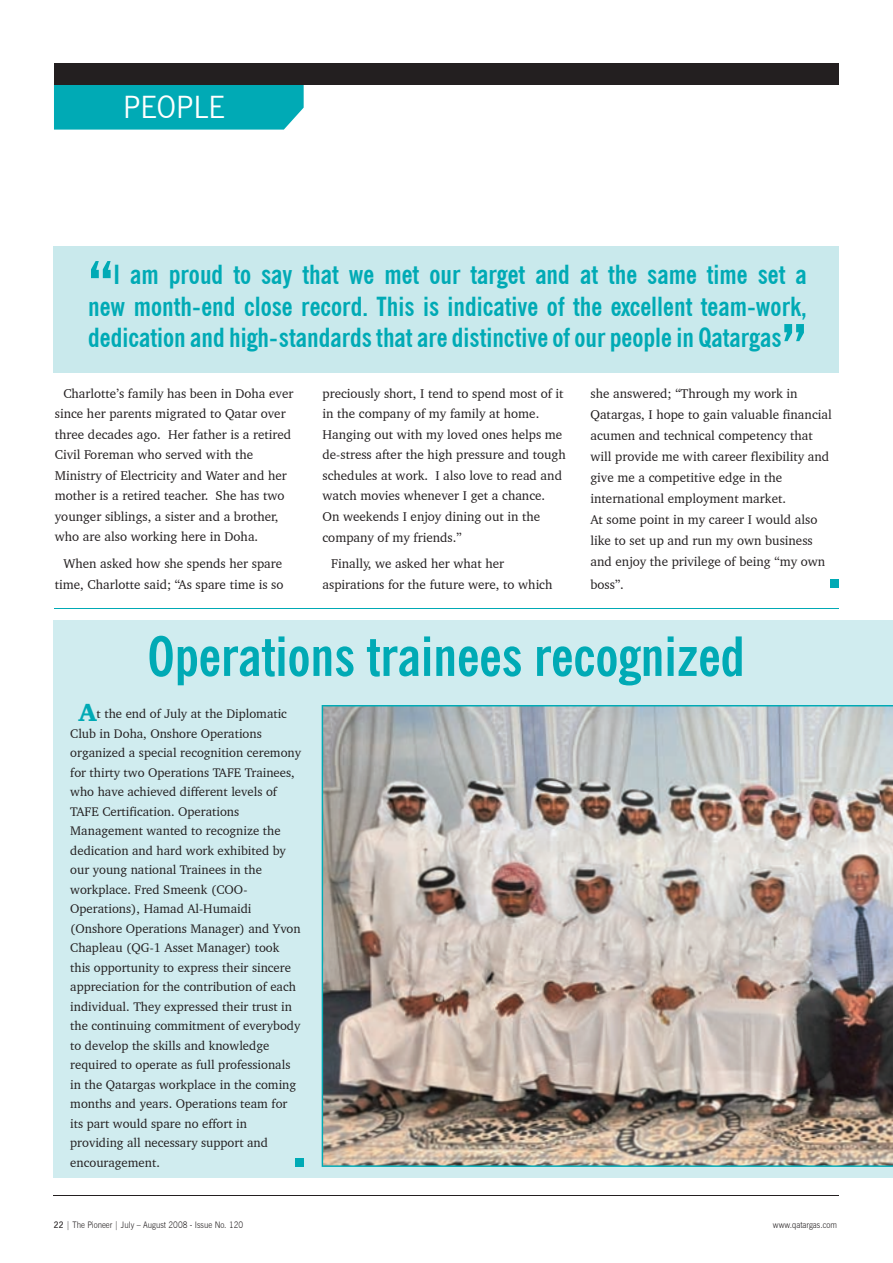
<style>
.page{position:relative;width:893px;height:1263px;background:#fff}
.page>*{position:absolute;margin:0;border:0;box-sizing:border-box;transform-origin:0 0}
.t1{font:700 condensed 69px "News Gothic BT";color:#00aab5}
.t2{font:700 condensed 54px "News Gothic BT";color:#00aab5}
.t3{font:30.9px "News Gothic BT";color:#fff;scale:.93 1}
.t4{font:700 condensed 26.25px/31.5px "News Gothic BT";color:#00aab5;text-align:justify}
.t5{font:13.05px/20.5px "Charter BT";color:#231f20}
.t6{font:12.75px/19.5px "Charter BT";color:#231f20}
.t7{font:300 9px "News Gothic BT";color:#231f20;scale:.89 1}
.s1{font-weight:900;font-size:25.5px;color:#00aab5}
.s2{font-weight:600}
</style>
<div class="page">
<hr style="left:54px;top:1195px;width:785px;height:1px;background:#231f20">
<div style="left:54px;top:85px;width:250px;height:45px;background:#00aab5"></div>
<div style="left:54px;top:64px;width:785px;height:21px;background:#231f20"></div>
<div style="left:54px;top:620px;width:839px;height:558px;background:#d0ecef"></div>
<img style="left:322px;top:705px;width:571px;height:462px">
<hr style="left:54px;top:608px;width:785px;height:1px;background:#00aab5">
<div style="left:830px;top:580px;width:9px;height:8px;background:#00aab5"></div>
<div style="left:295px;top:1158px;width:9px;height:9px;background:#00aab5"></div>
<div style="left:54px;top:246px;width:785px;height:126px;background:#c9e9ec"></div>
<h3 class="t3" style="left:123px;top:88px;width:111px">PEOPLE</h3>
<h1 class="t1" style="left:88px;top:245px;width:27px">”</h1>
<h3 class="t4" style="left:88px;top:259px;width:720px;text-indent:25px">I am proud to say that we met our target and at the same time set a new month-end close record. This is indicative of the excellent team-work, dedication and high-standards that are distinctive of our people in Qatargas</h3>
<h1 class="t1" style="left:781px;top:308px;width:27px">“</h1>
<p class="t5" style="left:55px;top:383px;width:240px;text-indent:9px">Charlotte’s family has been in Doha ever since her parents migrated to Qatar over three decades ago. Her father is a retired Civil Foreman who served with the Ministry of Electricity and Water and her mother is a retired teacher. She has two younger siblings, a sister and a brother, who are also working here in Doha.</p>
<p class="t5" style="left:55px;top:553px;width:230px;text-align:center">When asked how she spends her spare time, Charlotte said; “As spare time is so</p>
<p class="t5" style="left:322px;top:383px;width:245px">preciously short, I tend to spend most of it in the company of my family at home.<br>Hanging out with my loved ones helps me de-stress after the high pressure and tough schedules at work. I also love to read and watch movies whenever I get a chance.<br>On weekends I enjoy dining out in the company of my friends.”</p>
<p class="t5" style="left:322px;top:553px;width:231px;text-indent:9px">Finally, we asked her what her aspirations for the future were, to which</p>
<p class="t5" style="left:590px;top:382px;width:243px;line-height:21px">she answered; “Through my work in Qatargas, I hope to gain valuable financial acumen and technical competency that will provide me with career flexibility and give me a competitive edge in the international employment market.<br>At some point in my career I would also like to set up and run my own business and enjoy the privilege of being “my own</p>
<p class="t5" style="left:590px;top:574px;width:35px">boss”.</p>
<h2 class="t2" style="left:148px;top:623px;width:599px">Operations trainees recognized</h2>
<p class="t6" style="left:70px;top:704px;width:232px;text-indent:8px"><span class="s1">A</span>t the end of July at the Diplomatic Club in Doha, Onshore Operations organized a special recognition ceremony for thirty two Operations TAFE Trainees, who have achieved different levels of TAFE Certification. Operations Management wanted to recognize the dedication and hard work exhibited by our young national Trainees in the workplace. Fred Smeenk (COO-Operations), Hamad Al-Humaidi (Onshore Operations Manager) and Yvon Chapleau (QG-1 Asset Manager) took this opportunity to express their sincere appreciation for the contribution of each individual. They expressed their trust in the continuing commitment of everybody to develop the skills and knowledge required to operate as full professionals in the Qatargas workplace in the coming months and years. Operations team for its part would spare no effort in providing all necessary support and encouragement.</p>
<p class="t7" style="left:54px;top:1219px;width:214px"><span class="s2">22</span> | The Pioneer | July – August 2008 - Issue No. 120</p>
<p class="t7" style="left:773px;top:1219px;width:74px">www.qatargas.com</p>
</div>
